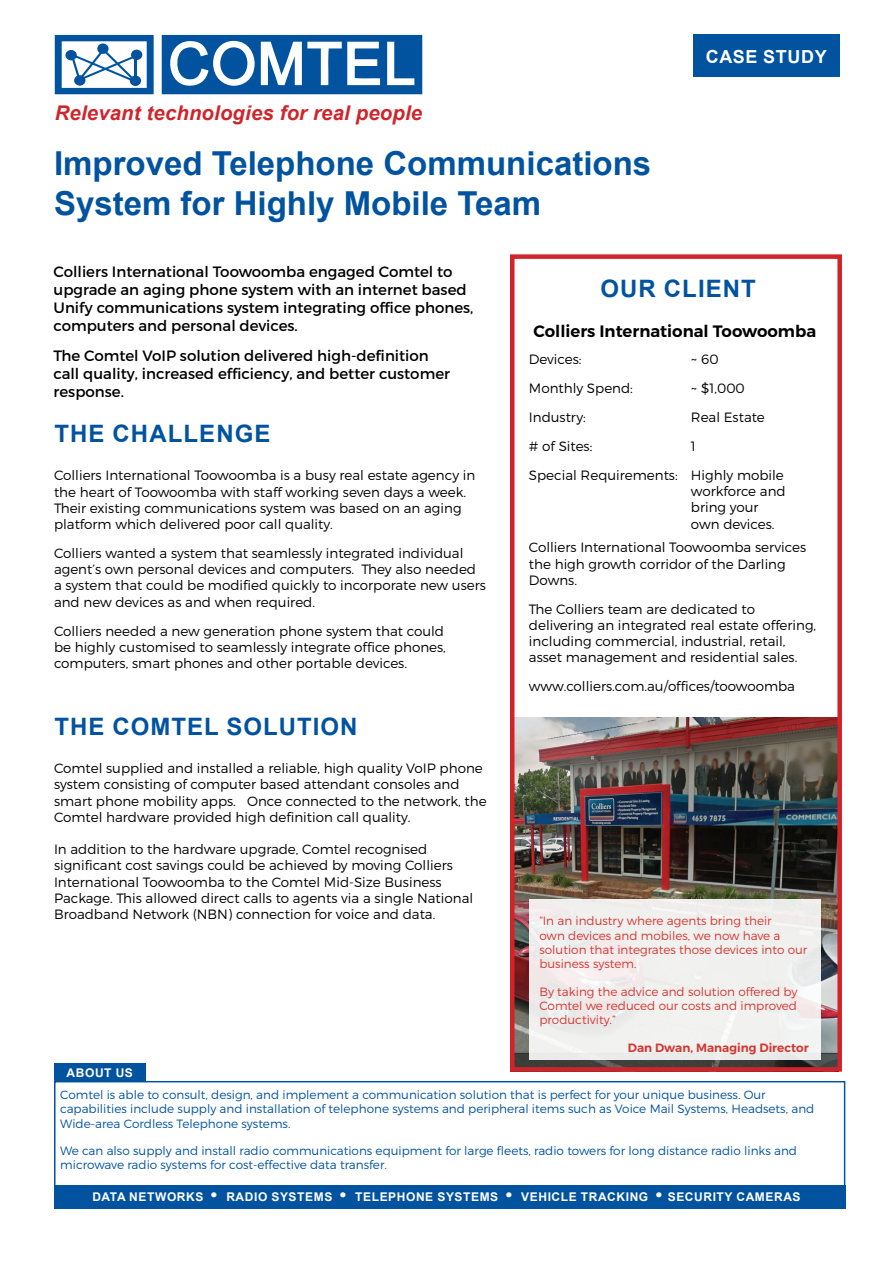
<style>
.page{position:relative;width:893px;height:1263px;background:#fff}
.page>*{position:absolute;margin:0;border:0;box-sizing:border-box;transform-origin:0 0}
.t1{font:700 33px/39.6px "Arial";color:#0153a0}
.t2{font:700 24px "Arial";letter-spacing:.045em;color:#0153a0}
.t3{font:italic 700 20.25px "Arial";letter-spacing:.01em;color:#d1232a}
.t4{font:700 18px "Arial";letter-spacing:.035em;color:#fff}
.t5{font:600 16.5px "Montserrat";color:#000}
.t6{font:15px/18px "Montserrat";color:#000}
.t7{font:300 13.5px/16.2px "Montserrat";color:#000}
.t8{font:300 12px/14.4px "Montserrat";color:#0153a0}
.t9{font:300 12px/14.4px "Montserrat";color:#d43730}
.t10{font:700 12px "Arial";letter-spacing:.05em;color:#fff}
.t11{font:600 12px "Montserrat";color:#d43730}
.s1{font-size:18px}
</style>
<div class="page">
<img style="left:515px;top:717px;width:322px;height:350px">
<svg style="left:162px;top:35px;width:260px;height:59px"></svg>
<div style="left:220px;top:47px;width:27px;height:32px;background:#0153a0;border-radius:50%"></div>
<svg style="left:55px;top:35px;width:99px;height:59px"></svg>
<div style="left:54px;top:1185px;width:791px;height:24px;background:#0153a0"></div>
<div style="left:54px;top:1063px;width:92px;height:18px;background:#0153a0"></div>
<div style="left:54px;top:1081px;width:791px;height:125px;border:2px solid #0153a0"></div>
<div style="left:693px;top:35px;width:146px;height:42px;background:#0153a0"></div>
<div style="left:510px;top:254px;width:332px;height:818px;border:4px solid #d1232a"></div>
<div style="left:529px;top:899px;width:292px;height:161px;background:#f0f0ef"></div>
<h3 class="t3" style="left:55px;top:100px;width:369px">Relevant technologies for real people</h3>
<h1 class="t1" style="left:54px;top:144px;width:599px">IMPROVED TELEPHONE COMMUNICATIONS<br>SYSTEM FOR HIGHLY MOBILE TEAM</h1>
<h3 class="t4" style="left:706px;top:44px;width:123px">CASE STUDY</h3>
<p class="t6" style="left:54px;top:262px;width:421px">Colliers International Toowoomba engaged Comtel to upgrade an aging phone system with an internet based Unify communications system integrating office phones, computers and personal devices.</p>
<p class="t6" style="left:54px;top:347px;width:398px">The Comtel VoIP solution delivered high-definition call quality, increased efficiency, and better customer response.</p>
<h2 class="t2" style="left:54px;top:417px;width:218px">THE CHALLENGE</h2>
<p class="t7" style="left:54px;top:467px;width:423px">Colliers International Toowoomba is a busy real estate agency in the heart of Toowoomba with staff working seven days a week.<br>Their existing communications system was based on an aging platform which delivered poor call quality.</p>
<p class="t7" style="left:54px;top:545px;width:433px">Colliers wanted a system that seamlessly integrated individual agent’s own personal devices and computers. They also needed a system that could be modified quickly to incorporate new users and new devices as and when required.</p>
<p class="t7" style="left:54px;top:622px;width:393px">Colliers needed a new generation phone system that could be highly customised to seamlessly integrate office phones, computers, smart phones and other portable devices.</p>
<h2 class="t2" style="left:54px;top:710px;width:301px">THE COMTEL SOLUTION</h2>
<p class="t7" style="left:54px;top:760px;width:434px">Comtel supplied and installed a reliable, high quality VoIP phone system consisting of computer based attendant consoles and smart phone mobility apps. Once connected to the network, the Comtel hardware provided high definition call quality.</p>
<p class="t7" style="left:54px;top:841px;width:421px">In addition to the hardware upgrade, Comtel recognised significant cost savings could be achieved by moving Colliers International Toowoomba to the Comtel Mid-Size Business Package. This allowed direct calls to agents via a single National Broadband Network (NBN) connection for voice and data.</p>
<p class="t10" style="left:67px;top:1064px;width:68px">ABOUT US</p>
<h2 class="t2" style="left:600px;top:272px;width:157px">OUR CLIENT</h2>
<p class="t5" style="left:533px;top:321px;width:284px">Colliers International Toowoomba</p>
<p class="t7" style="left:529px;top:351px;width:54px">Devices:</p>
<p class="t7" style="left:691px;top:351px;width:29px">~ 60</p>
<p class="t7" style="left:529px;top:380px;width:106px">Monthly Spend:</p>
<p class="t7" style="left:691px;top:380px;width:55px">~ $1,000</p>
<p class="t7" style="left:529px;top:409px;width:58px">Industry:</p>
<p class="t7" style="left:691px;top:409px;width:75px">Real Estate</p>
<p class="t7" style="left:529px;top:438px;width:65px"># of Sites:</p>
<p class="t7" style="left:529px;top:431px;width:256px;line-height:29px;text-indent:162px">1<br>Special Requirements: Highly mobile</p>
<p class="t7" style="left:691px;top:483px;width:96px">workforce and bring your own devices.</p>
<p class="t7" style="left:529px;top:539px;width:279px">Colliers International Toowoomba services the high growth corridor of the Darling<br>Downs.</p>
<p class="t7" style="left:529px;top:601px;width:289px">The Colliers team are dedicated to delivering an integrated real estate offering, including commercial, industrial, retail, asset management and residential sales.</p>
<p class="t7" style="left:529px;top:678px;width:268px">www.colliers.com.au/offices/toowoomba</p>
<p class="t9" style="left:539px;top:913px;width:269px">“In an industry where agents bring their<br>own devices and mobiles, we now have a solution that integrates those devices into our business system.</p>
<p class="t9" style="left:539px;top:984px;width:260px;text-align:justify">By taking the advice and solution offered by Comtel we reduced our costs and improved productivity.”</p>
<p class="t11" style="left:628px;top:1040px;width:183px">Dan Dwan, Managing Director</p>
<p class="t8" style="left:60px;top:1087px;width:755px">Comtel is able to consult, design, and implement a communication solution that is perfect for your unique business. Our capabilities include supply and installation of telephone systems and peripheral items such as Voice Mail Systems, Headsets, and<br>Wide-area Cordless Telephone systems.</p>
<p class="t8" style="left:60px;top:1143px;width:738px">We can also supply and install radio communications equipment for large fleets, radio towers for long distance radio links and microwave radio systems for cost-effective data transfer.</p>
<p class="t10" style="left:92px;top:1188px;width:454px">DATA NETWORKS <span class="s1">•</span> RADIO SYSTEMS <span class="s1">•</span> TELEPHONE SYSTEMS <span class="s1">•</span> VEHIC</p>
<p class="t10" style="left:561px;top:1188px;width:240px">LE TRAC KIN G <span class="s1">•</span> SECURITY CAMERAS</p>
</div>
